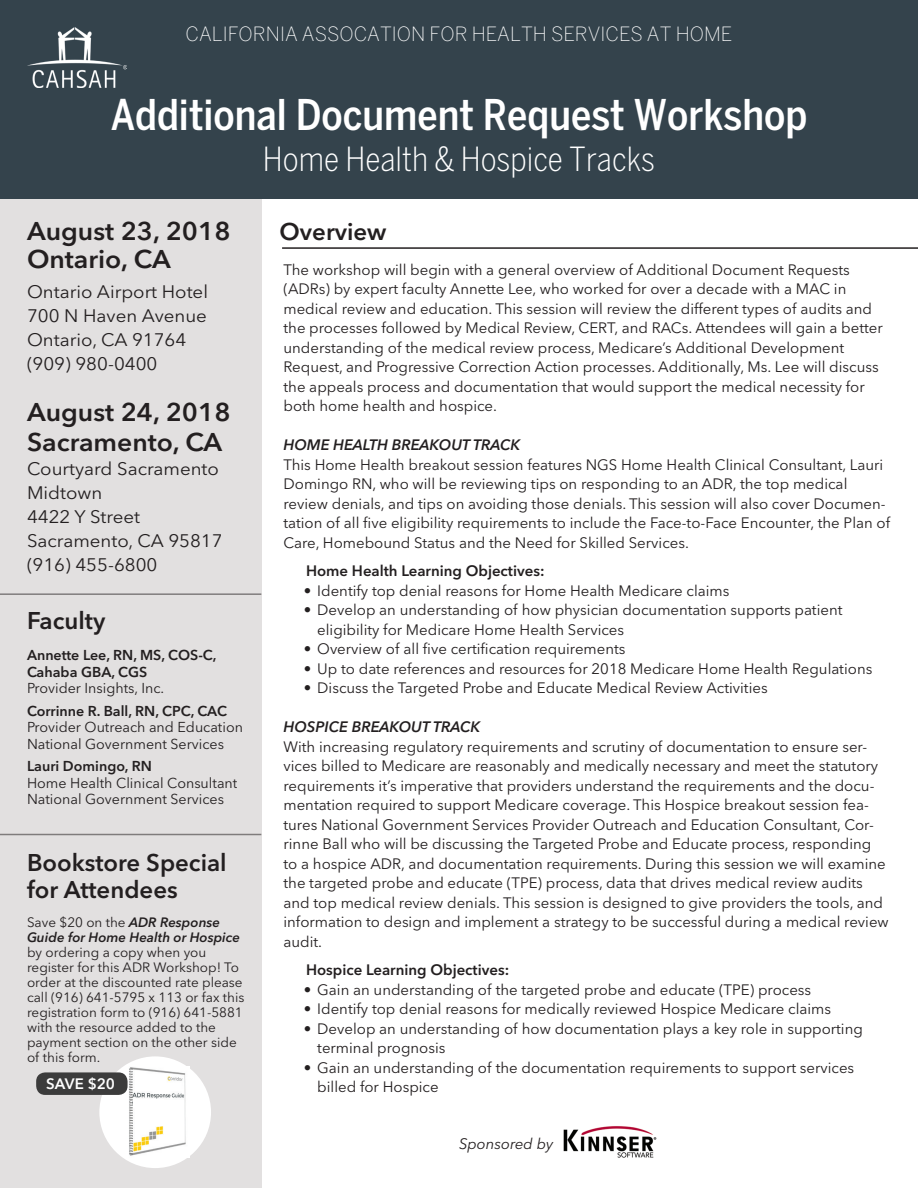
<style>
.page{position:relative;width:918px;height:1188px;background:#fff}
.page>*{position:absolute;margin:0;border:0;box-sizing:border-box;transform-origin:0 0}
.t1{font:500 condensed 42px "Benton Sans";color:#fff}
.t2{font:300 condensed 33px "Benton Sans";color:#fff}
.t3{font:600 25.5px/30px "Avenir Next LT Pro";color:#231f20;scale:1.04 1}
.t4{font:600 24px/27px "Avenir Next LT Pro";color:#231f20}
.t5{font:200 19.5px "Benton Sans";color:#fff}
.t6{font:18px/24px "Avenir Next LT Pro";color:#231f20;scale:1.04 1}
.t7{font:15px/19.5px "Avenir Next LT Pro";color:#231f20}
.t8{font:600 15px "Avenir Next LT Pro";color:#231f20}
.t9{font:italic 600 15px "Avenir Next LT Pro";color:#231f20}
.t10{font:italic 15px "Avenir Next LT Pro";color:#231f20}
.t11{font:600 15px "Avenir Next LT Pro";color:#fff}
.t12{font:14.25px/16.5px "Avenir Next LT Pro";color:#231f20}
.t13{font:600 14.25px/16.5px "Avenir Next LT Pro";color:#231f20}
.t14{font:13.5px/15px "Avenir Next LT Pro";color:#231f20}
.t15{font:italic 600 13.5px/15px "Avenir Next LT Pro";color:#231f20}
.s1{font-weight:400;font-style:normal}
</style>
<div class="page">
<div style="left:0;top:199px;width:261px;height:989px;background:#e2e0e0"></div>
<hr style="left:282px;top:247px;width:636px;height:2px;background:#231f20">
<div style="left:0;top:0;width:918px;height:199px;background:#34434c"></div>
<img style="left:27px;top:27px;width:99px;height:60px">
<img style="left:563px;top:1126px;width:94px;height:32px">
<hr style="left:0;top:593px;width:261px;height:2px;background:#231f20">
<hr style="left:0;top:834px;width:261px;height:1px;background:#231f20">
<div style="left:99px;top:1056px;width:112px;height:112px;background:#fff;border-radius:50%"></div>
<img style="left:129px;top:1067px;width:60px;height:91px">
<div style="left:133px;top:1099px;width:31px;height:9px;background:#fff"></div>
<div style="left:36px;top:1072px;width:92px;height:23px;background:#3c3c3c;border-radius:9px"></div>
<h3 class="t5" style="left:186px;top:23px;width:548px">CALIFORNIA ASSOCATION FOR HEALTH SERVICES AT HOME</h3>
<h1 class="t1" style="left:111px;top:91px;width:698px">Additional Document Request Workshop</h1>
<h2 class="t2" style="left:263px;top:140px;width:394px">Home Health &amp; Hospice Tracks</h2>
<h3 class="t3" style="left:27px;top:215px;width:197px">August 23, 2018</h3>
<h3 class="t4" style="left:280px;top:218px;width:109px">Overview</h3>
<h3 class="t3" style="left:27px;top:244px;width:140px">Ontario, CA</h3>
<p class="t6" style="left:27px;top:280px;width:176px">Ontario Airport Hotel<br>700 N Haven Avenue<br>Ontario, CA 91764 (909) 980-0400</p>
<h3 class="t3" style="left:27px;top:397px;width:197px">August 24, 2018<br>Sacramento, CA</h3>
<p class="t6" style="left:27px;top:457px;width:190px">Courtyard Sacramento<br>Midtown<br>4422 Y Street<br>Sacramento, CA 95817 (916) 455-6800</p>
<p class="t7" style="left:284px;top:260px;width:601px">The workshop will begin with a general overview of Additional Document Requests (ADRs) by expert faculty Annette Lee, who worked for over a decade with a MAC in medical review and education. This session will review the different types of audits and the processes followed by Medical Review, CERT, and RACs. Attendees will gain a better understanding of the medical review process, Medicare’s Additional Development Request, and Progressive Correction Action processes. Additionally, Ms. Lee will discuss the appeals process and documentation that would support the medical necessity for both home health and hospice.</p>
<p class="t9" style="left:284px;top:436px;width:238px">HOME HEALTH BREAKOUT TRACK</p>
<p class="t7" style="left:284px;top:455px;width:608px">This Home Health breakout session features NGS Home Health Clinical Consultant, Lauri Domingo RN, who will be reviewing tips on responding to an ADR, the top medical review denials, and tips on avoiding those denials. This session will also cover Documen&shy;tation of all five eligibility requirements to include the Face-to-Face Encounter, the Plan of Care, Homebound Status and the Need for Skilled Services.</p>
<p class="t8" style="left:306px;top:562px;width:240px">Home Health Learning Objectives:</p>
<p class="t7" style="left:304px;top:581px;width:427px">• Identify top denial reasons for Home Health Medicare claims</p>
<p class="t7" style="left:317px;top:600px;width:527px;text-indent:-14px">• Develop an understanding of how physician documentation supports patient eligibility for Medicare Home Health Services</p>
<p class="t7" style="left:304px;top:639px;width:323px">• Overview of all five certification requirements</p>
<p class="t7" style="left:304px;top:659px;width:570px">• Up to date references and resources for 2018 Medicare Home Health Regulations</p>
<p class="t7" style="left:304px;top:678px;width:465px">• Discuss the Targeted Probe and Educate Medical Review Activities</p>
<p class="t9" style="left:284px;top:718px;width:198px">HOSPICE BREAKOUT TRACK</p>
<p class="t7" style="left:284px;top:737px;width:607px">With increasing regulatory requirements and scrutiny of documentation to ensure ser&shy;vices billed to Medicare are reasonably and medically necessary and meet the statutory requirements it’s imperative that providers understand the requirements and the docu&shy;mentation required to support Medicare coverage. This Hospice breakout session fea&shy;tures National Government Services Provider Outreach and Education Consultant, Cor&shy;rinne Ball who will be discussing the Targeted Probe and Educate process, responding to a hospice ADR, and documentation requirements. During this session we will examine the targeted probe and educate (TPE) process, data that drives medical review audits and top medical review denials. This session is designed to give providers the tools, and information to design and implement a strategy to be successful during a medical review audit.</p>
<p class="t8" style="left:306px;top:961px;width:205px">Hospice Learning Objectives:</p>
<p class="t7" style="left:304px;top:980px;width:509px">• Gain an understanding of the targeted probe and educate (TPE) process</p>
<p class="t7" style="left:304px;top:999px;width:529px">• Identify top denial reasons for medically reviewed Hospice Medicare claims</p>
<p class="t7" style="left:317px;top:1019px;width:547px;text-indent:-14px">• Develop an understanding of how documentation plays a key role in supporting terminal prognosis</p>
<p class="t7" style="left:317px;top:1058px;width:539px;text-indent:-14px">• Gain an understanding of the documentation requirements to support services billed for Hospice</p>
<h3 class="t4" style="left:27px;top:607px;width:80px">Faculty</h3>
<p class="t13" style="left:27px;top:647px;width:191px">Annette Lee, RN, MS, COS-C,<br>Cahaba GBA, CGS</p>
<p class="t12" style="left:27px;top:680px;width:139px">Provider Insights, Inc.</p>
<p class="t13" style="left:27px;top:703px;width:202px">Corrinne R. Ball, RN, CPC, CAC</p>
<p class="t12" style="left:27px;top:719px;width:217px">Provider Outreach and Education<br>National Government Services</p>
<p class="t13" style="left:27px;top:758px;width:126px">Lauri Domingo, RN</p>
<p class="t12" style="left:27px;top:775px;width:212px">Home Health Clinical Consultant<br>National Government Services</p>
<h3 class="t4" style="left:27px;top:849px;width:201px">Bookstore Special for Attendees</h3>
<p class="t15" style="left:27px;top:915px;width:215px"><span class="s1">Save $20 on the</span> ADR Response<br>Guide for Home Health or Hospice</p>
<p class="t14" style="left:27px;top:945px;width:219px">by ordering a copy when you register for this ADR Workshop! To order at the discounted rate please call (916) 641-5795 x 113 or fax this registration form to (916) 641-5881 with the resource added to the payment section on the other side of this form.</p>
<p class="t11" style="left:46px;top:1075px;width:70px">SAVE $20</p>
<p class="t10" style="left:459px;top:1135px;width:96px">Sponsored by</p>
</div>
